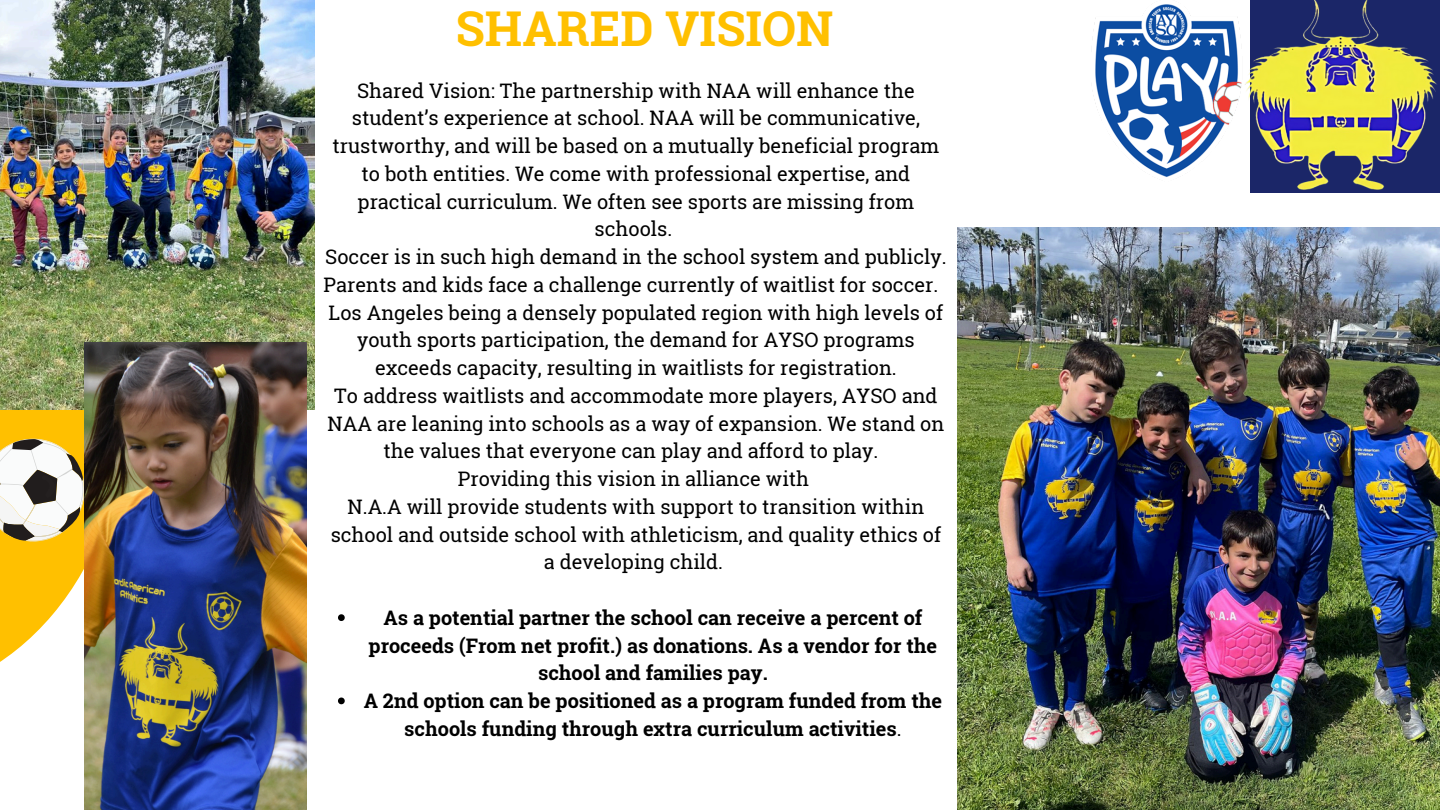
<style>
.page{position:relative;width:1440px;height:810px;background:#fff}
.page>*{position:absolute;margin:0;border:0;box-sizing:border-box;transform-origin:0 0}
.t1{font:700 48px "Roboto Slab";color:#ffc000}
.t2{font:20px/27.8px "Roboto Slab";color:#000;text-align:center}
.t3{font:700 20px/27.8px "Roboto Slab";color:#000;text-align:center}
.s1{font-weight:400}
</style>
<div class="page">
<svg style="left:0;top:410px;width:85px;height:289px"></svg>
<img style="left:1245px;top:0;width:195px;height:193px">
<svg style="left:338px;top:614px;width:7px;height:7px"></svg>
<svg style="left:338px;top:698px;width:7px;height:6px"></svg>
<img style="left:0;top:0;width:315px;height:410px">
<img style="left:85px;top:342px;width:222px;height:468px">
<img style="left:957px;top:228px;width:483px;height:582px">
<img style="left:1093px;top:4px;width:149px;height:173px">
<p class="t1" style="left:456px;top:-4px;width:379px">SHARED VISION</p>
<p class="t2" style="left:333px;top:76px;width:608px">Shared Vision: The partnership with NAA will enhance the student’s experience at school. NAA will be communicative, trustworthy, and will be based on a mutually beneficial program to both entities. We come with professional expertise, and practical curriculum. We often see sports are missing from schools.</p>
<p class="t2" style="left:324px;top:242px;width:625px;text-align:left">Soccer is in such high demand in the school system and publicly.<br>Parents and kids face a challenge currently of waitlist for soccer.</p>
<p class="t2" style="left:329px;top:298px;width:616px">Los Angeles being a densely populated region with high levels of youth sports participation, the demand for AYSO programs exceeds capacity, resulting in waitlists for registration.</p>
<h1 class="t2" style="left:327px;top:381px;width:618px">To address waitlists and accommodate more players, AYSO and<br>NAA are leaning into schools as a way of expansion. We stand on the values that everyone can play and afford to play.</h1>
<p class="t2" style="left:458px;top:464px;width:353px">Providing this vision in alliance with</p>
<p class="t2" style="left:331px;top:492px;width:612px">N.A.A will provide students with support to transition within school and outside school with athleticism, and quality ethics of a developing child.</p>
<p class="t3" style="left:369px;top:603px;width:570px">As a potential partner the school can receive a percent of proceeds (From net profit.) as donations. As a vendor for the school and families pay.</p>
<p class="t3" style="left:364px;top:686px;width:580px">A 2nd option can be positioned as a program funded from the schools funding through extra curriculum activities<span class="s1">.</span></p>
</div>
